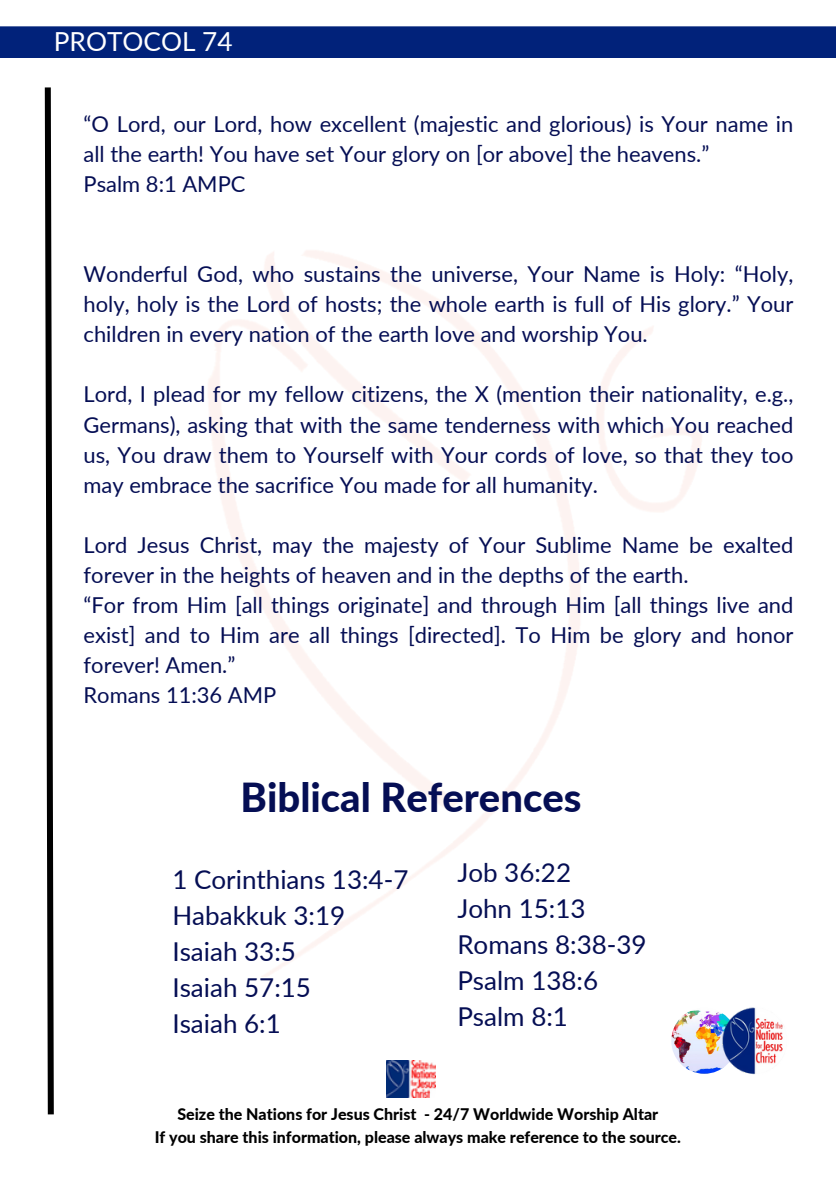
<style>
.page{position:relative;width:836px;height:1196px;background:#fff}
.page>*{position:absolute;margin:0;border:0;box-sizing:border-box;transform-origin:0 0}
.t1{font:800 40px "Lato";color:#050e54}
.t2{font:26.2px "Lato";color:#fff}
.t3{font:26px/36px "Lato";color:#050e54}
.t4{font:22px/30px "Lato";color:#050e54}
.t5{font:800 16px "Lato";color:#000}
</style>
<div class="page">
<div style="left:0;top:26px;width:836px;height:32px;background:#01227a"></div>
<svg style="left:44px;top:87px;width:10px;height:1028px"></svg>
<img style="left:671px;top:1007px;width:66px;height:66px;border-radius:50%">
<img style="left:717px;top:1007px;width:66px;height:68px">
<img style="left:386px;top:1060px;width:50px;height:37px">
<h2 class="t2" style="left:54px;top:25px;width:180px">PROTOCOL 74</h2>
<h4 class="t4" style="left:84px;top:109px;width:711px">“O Lord, our Lord, how excellent (majestic and glorious) is Your name in all the earth! You have set Your glory on [or above] the heavens.”<br>Psalm 8:1 AMPC</h4>
<h4 class="t4" style="left:84px;top:259px;width:711px;text-align:justify">Wonderful God, who sustains the universe, Your Name is Holy: “Holy, holy, holy is the Lord of hosts; the whole earth is full of His glory.” Your children in every nation of the earth love and worship You.</h4>
<h4 class="t4" style="left:84px;top:379px;width:711px;text-align:justify">Lord, I plead for my fellow citizens, the X (mention their nationality, e.g., Germans), asking that with the same tenderness with which You reached us, You draw them to Yourself with Your cords of love, so that they too may embrace the sacrifice You made for all humanity.</h4>
<h4 class="t4" style="left:84px;top:529px;width:711px">Lord Jesus Christ, may the majesty of Your Sublime Name be exalted forever in the heights of heaven and in the depths of the earth.<br>“For from Him [all things originate] and through Him [all things live and exist] and to Him are all things [directed]. To Him be glory and honor forever! Amen.”<br>Romans 11:36 AMP</h4>
<p class="t1" style="left:240px;top:773px;width:342px">Biblical References</p>
<h1 class="t3" style="left:172px;top:861px;width:237px">1 Corinthians 13:4-7<br>Habakkuk 3:19<br>Isaiah 33:5<br>Isaiah 57:15<br>Isaiah 6:1</h1>
<p class="t3" style="left:457px;top:854px;width:191px">Job 36:22<br>John 15:13<br>Romans 8:38-39<br>Psalm 138:6<br>Psalm 8:1</p>
<h3 class="t5" style="left:177px;top:1104px;width:482px">Seize the Nations for Jesus Christ - 24/7 Worldwide Worship Altar</h3>
<h3 class="t5" style="left:155px;top:1126px;width:527px">If you share this information, please always make reference to the source.</h3>
</div>
